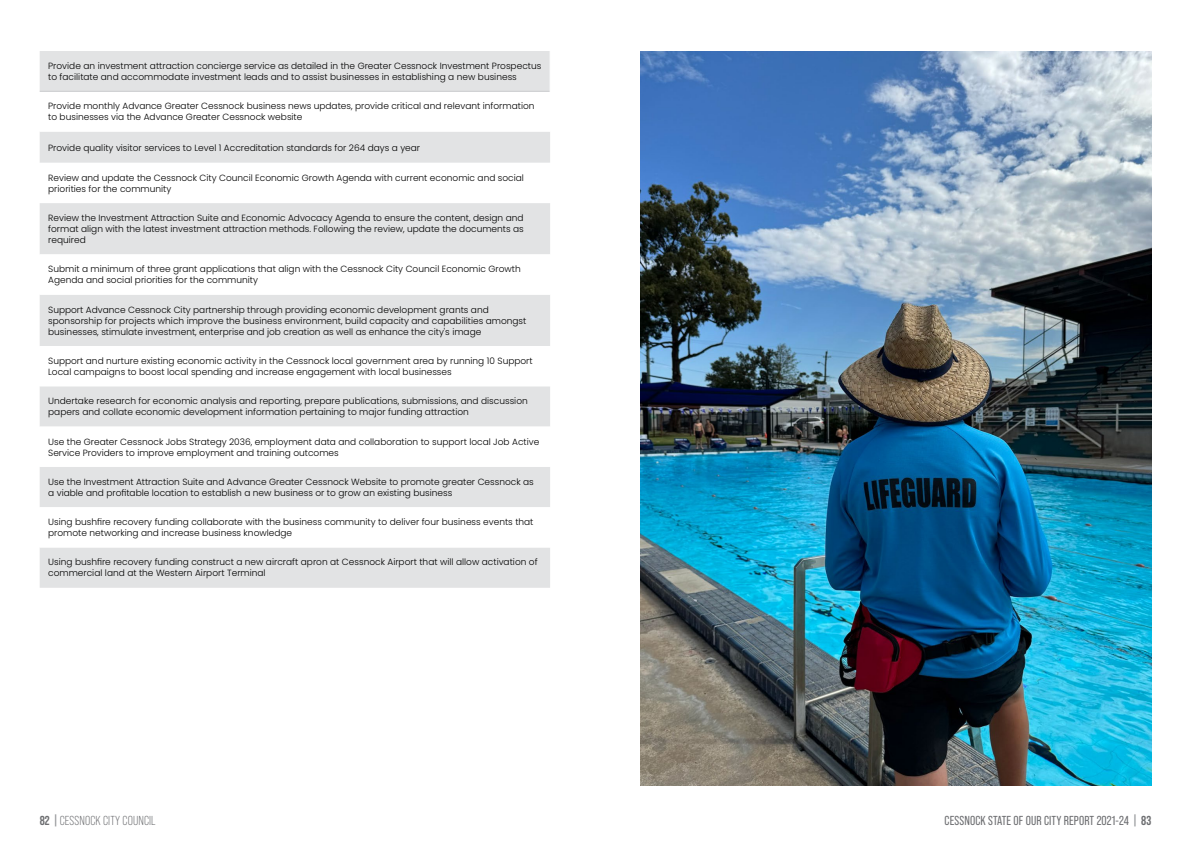
<style>
.page{position:relative;width:1191px;height:842px;background:#fff}
.page>*{position:absolute;margin:0;border:0;box-sizing:border-box;transform-origin:0 0}
.t1{font:13px "Bebas Neue Pro";letter-spacing:.01em;color:#6d6e71}
.t2{font:13px "Bebas Neue Pro";letter-spacing:.01em;color:#6d6e71}
.t3{font:300 9px/11px "Poppins";color:#000}
.s1{font-weight:700}
.s2{font-weight:700;font-size:12.1px;color:#97999c}
</style>
<div class="page">
<img style="left:641px;top:51px;width:510px;height:734px">
<div style="left:40px;top:51px;width:510px;height:537px;background:#e2e3e4"></div>
<svg style="left:40px;top:92px;width:510px;height:455px"></svg>
<hr style="left:549px;top:51px;width:1px;height:40px;background:#fff">
<hr style="left:549px;top:91px;width:1px;height:41px;background:#fff">
<hr style="left:549px;top:163px;width:1px;height:40px;background:#fff">
<hr style="left:40px;top:91px;width:509px;height:1px;background:#c9cacc">
<hr style="left:549px;top:507px;width:1px;height:40px;background:#fff">
<hr style="left:549px;top:254px;width:1px;height:41px;background:#fff">
<hr style="left:549px;top:346px;width:1px;height:40px;background:#fff">
<hr style="left:549px;top:427px;width:1px;height:40px;background:#fff">
<p class="t3" style="left:48px;top:60px;width:494px">Provide an investment attraction concierge service as detailed in the Greater Cessnock Investment Prospectus to facilitate and accommodate investment leads and to assist businesses in establishing a new business</p>
<p class="t3" style="left:48px;top:101px;width:488px">Provide monthly Advance Greater Cessnock business news updates, provide critical and relevant information to businesses via the Advance Greater Cessnock website</p>
<p class="t3" style="left:48px;top:142px;width:373px">Provide quality visitor services to Level 1 Accreditation standards for 264 days a year</p>
<p class="t3" style="left:48px;top:172px;width:477px">Review and update the Cessnock City Council Economic Growth Agenda with current economic and social priorities for the community</p>
<p class="t3" style="left:48px;top:212px;width:477px;text-align:justify">Review the Investment Attraction Suite and Economic Advocacy Agenda to ensure the content, design and format align with the latest investment attraction methods. Following the review, update the documents as required</p>
<p class="t3" style="left:48px;top:264px;width:474px">Submit a minimum of three grant applications that align with the Cessnock City Council Economic Growth<br>Agenda and social priorities for the community</p>
<p class="t3" style="left:48px;top:304px;width:480px">Support Advance Cessnock City partnership through providing economic development grants and sponsorship for projects which improve the business environment, build capacity and capabilities amongst businesses, stimulate investment, enterprise and job creation as well as enhance the city's image</p>
<p class="t3" style="left:48px;top:355px;width:486px">Support and nurture existing economic activity in the Cessnock local government area by running 10 Support<br>Local campaigns to boost local spending and increase engagement with local businesses</p>
<p class="t3" style="left:48px;top:396px;width:481px">Undertake research for economic analysis and reporting, prepare publications, submissions, and discussion papers and collate economic development information pertaining to major funding attraction</p>
<p class="t3" style="left:48px;top:436px;width:492px">Use the Greater Cessnock Jobs Strategy 2036, employment data and collaboration to support local Job Active<br>Service Providers to improve employment and training outcomes</p>
<p class="t3" style="left:48px;top:476px;width:487px">Use the Investment Attraction Suite and Advance Greater Cessnock Website to promote greater Cessnock as a viable and profitable location to establish a new business or to grow an existing business</p>
<p class="t3" style="left:48px;top:516px;width:487px">Using bushfire recovery funding collaborate with the business community to deliver four business events that promote networking and increase business knowledge</p>
<p class="t3" style="left:48px;top:557px;width:491px">Using bushfire recovery funding construct a new aircraft apron at Cessnock Airport that will allow activation of commercial land at the Western Airport Terminal</p>
<h1 class="t2" style="left:40px;top:813px;width:117px"><span class="s1">82</span> <span class="s2">|</span>CESSNOCK CITY COUNCIL</h1>
<h1 class="t1" style="left:944px;top:813px;width:208px">CESSNOCK STATE OF OUR CITY REPORT 2021-24 <span class="s2">|</span> <span class="s1">83</span></h1>
</div>
